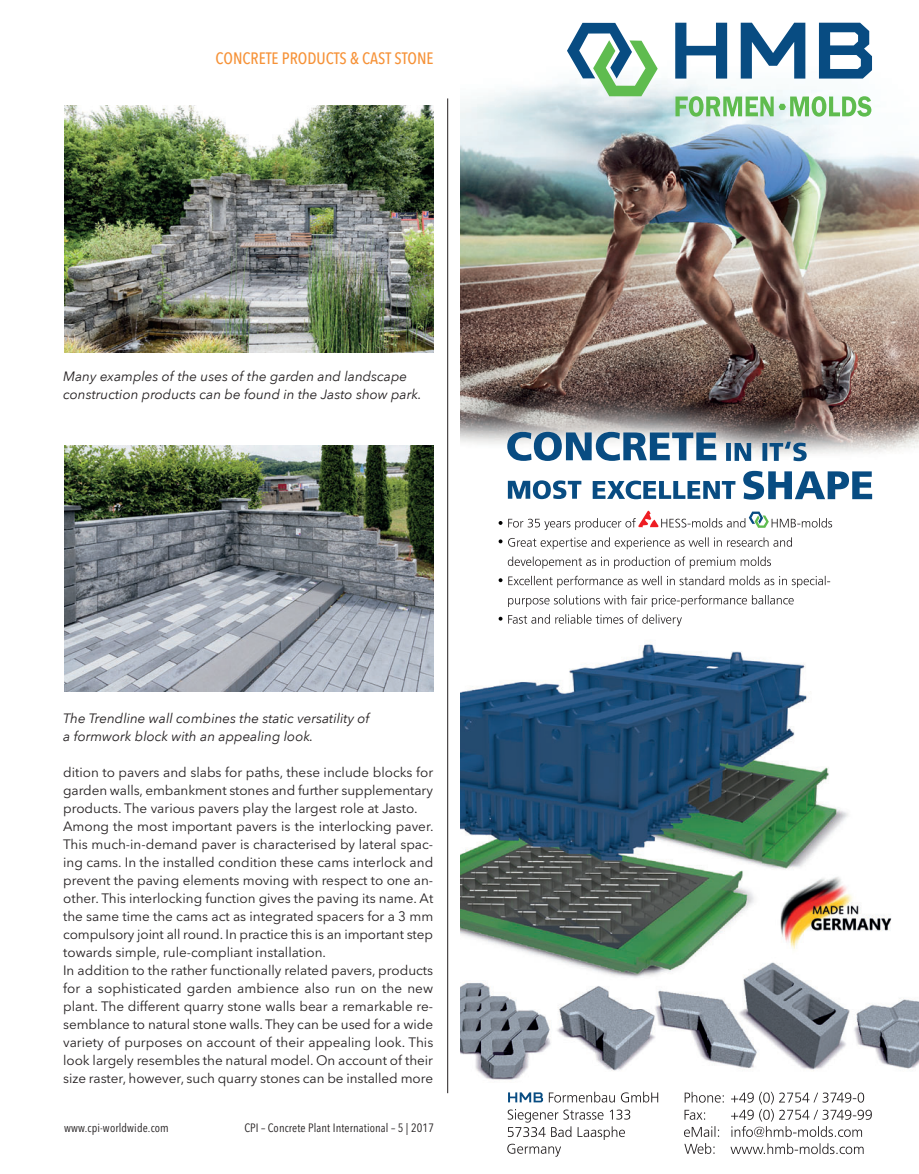
<style>
.page{position:relative;width:919px;height:1174px;background:#fff}
.page>*{position:absolute;margin:0;border:0;box-sizing:border-box;transform-origin:0 0}
.t1{font:500 16.5px "Avenir Next Condensed";color:#f69238}
.t2{font:13.5px/18px "Avenir Next";color:#231f20}
.t3{font:italic 13.5px/18px "Avenir Next";color:#231f20}
.t4{font:12px "Avenir Next Condensed";letter-spacing:.01em;color:#231f20}
</style>
<div class="page">
<img style="left:460px;top:998px;width:458px;height:82px">
<img style="left:460px;top:22px;width:458px;height:473px">
<svg style="left:730px;top:1091px;width:141px;height:63px"></svg>
<svg style="left:684px;top:1091px;width:39px;height:46px"></svg>
<svg style="left:684px;top:1143px;width:30px;height:10px"></svg>
<svg style="left:675px;top:96px;width:196px;height:21px"></svg>
<svg style="left:675px;top:23px;width:196px;height:56px"></svg>
<svg style="left:507px;top:432px;width:209px;height:29px"></svg>
<svg style="left:743px;top:471px;width:129px;height:28px"></svg>
<svg style="left:726px;top:442px;width:80px;height:19px"></svg>
<svg style="left:592px;top:480px;width:143px;height:19px"></svg>
<img style="left:460px;top:626px;width:404px;height:382px">
<img style="left:775px;top:874px;width:116px;height:80px">
<svg style="left:567px;top:23px;width:90px;height:73px"></svg>
<svg style="left:508px;top:480px;width:73px;height:19px"></svg>
<svg style="left:498px;top:511px;width:334px;height:115px"></svg>
<svg style="left:507px;top:1091px;width:151px;height:65px"></svg>
<img style="left:64px;top:106px;width:369px;height:246px">
<img style="left:64px;top:445px;width:369px;height:246px">
<hr style="left:447px;top:98px;width:1px;height:995px;background:#231f20">
<p class="t1" style="left:215px;top:48px;width:219px">CONCRETE PRODUCTS &amp; CAST STONE</p>
<p class="t3" style="left:63px;top:366px;width:360px">Many examples of the uses of the garden and landscape construction products can be found in the Jasto show park.</p>
<p class="t3" style="left:63px;top:708px;width:308px">The Trendline wall combines the static versatility of a formwork block with an appealing look.</p>
<p class="t2" style="left:63px;top:764px;width:372px">dition to pavers and slabs for paths, these include blocks for garden walls, embankment stones and further supplementary products. The various pavers play the largest role at Jasto.<br>Among the most important pavers is the interlocking paver.<br>This much-in-demand paver is characterised by lateral spac&shy;ing cams. In the installed condition these cams interlock and prevent the paving elements moving with respect to one an&shy;other. This interlocking function gives the paving its name. At the same time the cams act as integrated spacers for a 3 mm compulsory joint all round. In practice this is an important step towards simple, rule-compliant installation.<br>In addition to the rather functionally related pavers, products for a sophisticated garden ambience also run on the new plant. The different quarry stone walls bear a remarkable re&shy;semblance to natural stone walls. They can be used for a wide variety of purposes on account of their appealing look. This look largely resembles the natural model. On account of their size raster, however, such quarry stones can be installed more</p>
<p class="t4" style="left:64px;top:1123px;width:106px">www.cpi-worldwide.com</p>
<p class="t4" style="left:244px;top:1123px;width:191px">CPI – Concrete Plant International – 5 | 2017</p>
</div>
